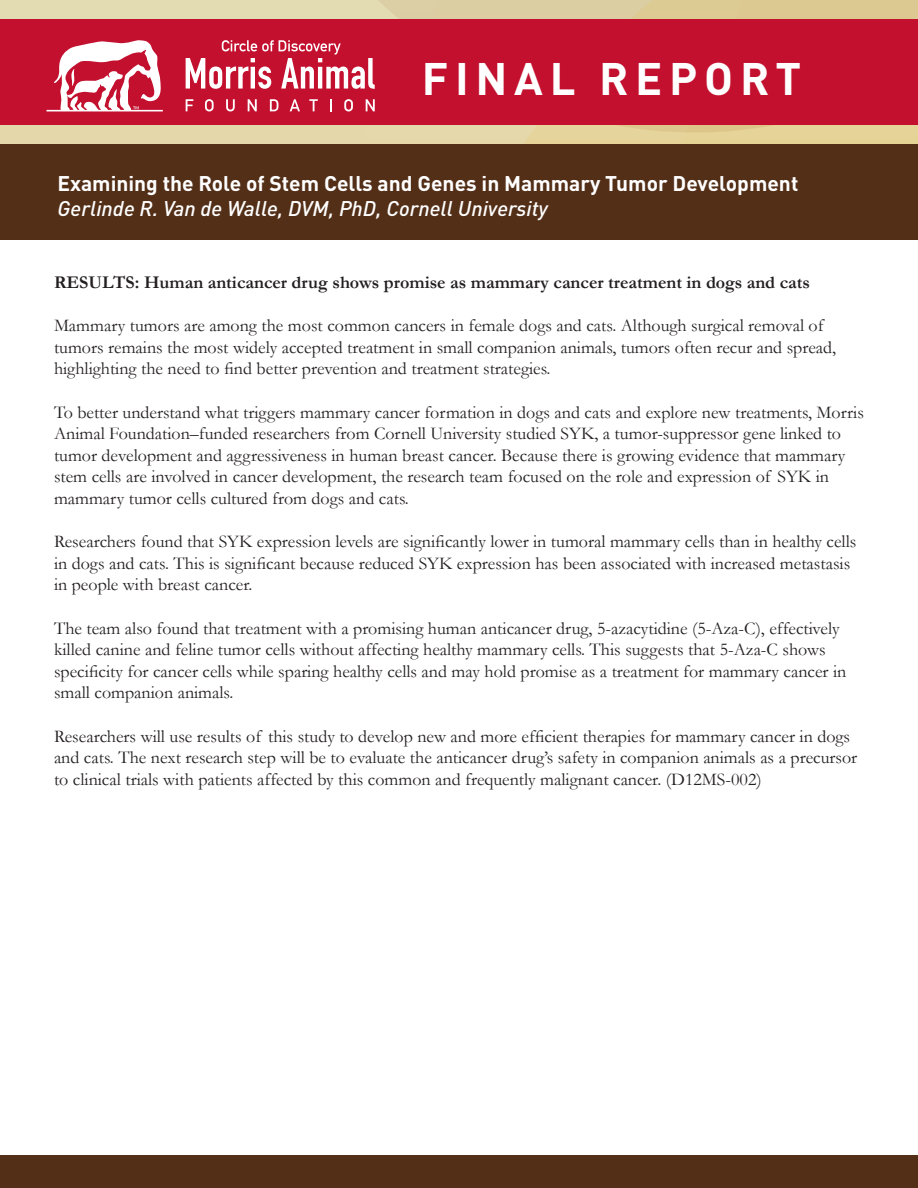
<style>
.page{position:relative;width:918px;height:1188px;background:#fff}
.page>*{position:absolute;margin:0;border:0;box-sizing:border-box;transform-origin:0 0}
.t1{font:700 45px "DINOT";letter-spacing:.15em;color:#fff}
.t2{font:700 21px "DINOT";color:#fff}
.t3{font:italic 500 21px "DINOT";color:#fff}
.t4{font:18px/21.6px "Garamond";color:#231f20}
.t5{font:700 18px "Garamond";color:#231f20}
</style>
<div class="page">
<div style="left:0;top:0;width:358px;height:145px;background:#e3d8ab"></div>
<svg style="left:358px;top:0;width:560px;height:145px;background:#dccb98"></svg>
<div style="left:0;top:19px;width:918px;height:106px;background:#c3102f"></div>
<svg style="left:186px;top:99px;width:7px;height:12px"></svg>
<svg style="left:205px;top:99px;width:9px;height:12px"></svg>
<svg style="left:226px;top:99px;width:9px;height:12px"></svg>
<svg style="left:248px;top:99px;width:9px;height:12px"></svg>
<svg style="left:270px;top:99px;width:8px;height:12px"></svg>
<svg style="left:290px;top:99px;width:10px;height:12px"></svg>
<svg style="left:309px;top:99px;width:9px;height:12px"></svg>
<svg style="left:330px;top:99px;width:2px;height:12px"></svg>
<svg style="left:344px;top:99px;width:9px;height:12px"></svg>
<svg style="left:366px;top:99px;width:9px;height:12px"></svg>
<svg style="left:47px;top:40px;width:116px;height:72px"></svg>
<svg style="left:186px;top:40px;width:189px;height:49px"></svg>
<div style="left:0;top:1156px;width:918px;height:32px;background:#532f18"></div>
<div style="left:0;top:145px;width:918px;height:95px;background:#532f18"></div>
<p class="t1" style="left:422px;top:49px;width:381px">FINAL REPORT</p>
<p class="t2" style="left:58px;top:170px;width:742px">Examining the Role of Stem Cells and Genes in Mammary Tumor Development</p>
<p class="t3" style="left:58px;top:196px;width:492px">Gerlinde R. Van de Walle, DVM, PhD, Cornell University</p>
<p class="t5" style="left:54px;top:270px;width:757px">RESULTS: Human anticancer drug shows promise as mammary cancer treatment in dogs and cats</p>
<p class="t4" style="left:54px;top:314px;width:784px">Mammary tumors are among the most common cancers in female dogs and cats. Although surgical removal of tumors remains the most widely accepted treatment in small companion animals, tumors often recur and spread, highlighting the need to find better prevention and treatment strategies.</p>
<p class="t4" style="left:54px;top:401px;width:811px">To better understand what triggers mammary cancer formation in dogs and cats and explore new treatments, Morris Animal Foundation–funded researchers from Cornell University studied SYK, a tumor-suppressor gene linked to tumor development and aggressiveness in human breast cancer. Because there is growing evidence that mammary stem cells are involved in cancer development, the research team focused on the role and expression of SYK in mammary tumor cells cultured from dogs and cats.</p>
<p class="t4" style="left:54px;top:530px;width:804px">Researchers found that SYK expression levels are significantly lower in tumoral mammary cells than in healthy cells in dogs and cats. This is significant because reduced SYK expression has been associated with increased metastasis in people with breast cancer.</p>
<p class="t4" style="left:54px;top:617px;width:794px">The team also found that treatment with a promising human anticancer drug, 5-azacytidine (5-Aza-C), effectively killed canine and feline tumor cells without affecting healthy mammary cells. This suggests that 5-Aza-C shows specificity for cancer cells while sparing healthy cells and may hold promise as a treatment for mammary cancer in small companion animals.</p>
<p class="t4" style="left:54px;top:725px;width:805px">Researchers will use results of this study to develop new and more efficient therapies for mammary cancer in dogs and cats. The next research step will be to evaluate the anticancer drug’s safety in companion animals as a precursor to clinical trials with patients affected by this common and frequently malignant cancer. (D12MS-002)</p>
</div>
